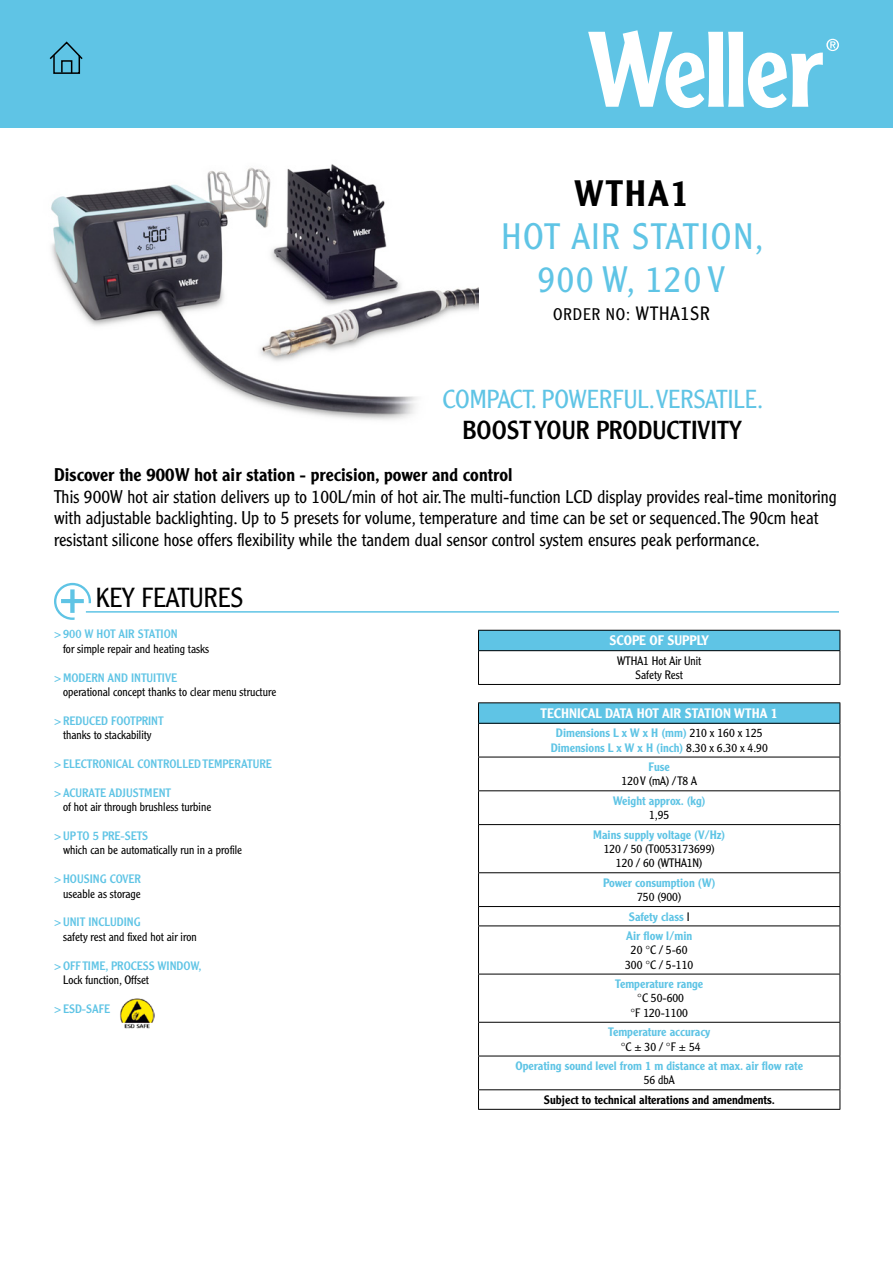
<style>
.page{position:relative;width:893px;height:1263px;background:#fff}
.page>*{position:absolute;margin:0;border:0;box-sizing:border-box;transform-origin:0 0}
.t1{font:300 36px/43.2px "Clearface Gothic LT Std";letter-spacing:.05em;color:#5fc4e5;text-align:center}
.t2{font:500 36px "Clearface Gothic LT Std";letter-spacing:.05em;color:#000}
.t3{font:300 27px "Clearface Gothic LT Std";color:#000}
.t4{font:300 25.5px "Clearface Gothic LT Std";color:#5fc4e5}
.t5{font:25.5px "Clearface Gothic LT Std";color:#000}
.t6{font:300 18px/21.6px "Clearface Gothic LT Std";letter-spacing:.005em;color:#000}
.t7{font:500 18px "Clearface Gothic LT Std";letter-spacing:.005em;color:#000}
.t8{font:300 16.5px "Clearface Gothic LT Std";letter-spacing:.05em;color:#000}
.t9{font:500 13.5px "Clearface Gothic LT Std";color:#fff}
.t10{font:300 12px/14.4px "Clearface Gothic LT Std";color:#000;text-align:center}
.t11{font:500 12px/19.4px "Clearface Gothic LT Std";color:#5fc4e5;text-align:center}
.t12{font:12px "Clearface Gothic LT Std";color:#5fc4e5}
.t13{font:500 12px "Clearface Gothic LT Std";color:#000}
.s1{font-size:18.9px}
.s2{font-weight:300;color:#000}
</style>
<div class="page">
<div style="left:0;top:0;width:893px;height:128px;background:#5fc4e5"></div>
<svg style="left:588px;top:30px;width:251px;height:78px"></svg>
<svg style="left:49px;top:41px;width:34px;height:33px"></svg>
<div style="left:478px;top:703px;width:362px;height:20px;background:#5fc4e5"></div>
<hr style="left:478px;top:702px;width:362px;height:1px;background:#000">
<svg style="left:478px;top:703px;width:1px;height:20px"></svg>
<svg style="left:840px;top:703px;width:1px;height:20px"></svg>
<hr style="left:478px;top:723px;width:362px;height:1px;background:#000">
<hr style="left:478px;top:724px;width:1px;height:33px;background:#000">
<hr style="left:840px;top:724px;width:1px;height:33px;background:#000">
<hr style="left:478px;top:757px;width:362px;height:1px;background:#000">
<hr style="left:478px;top:757px;width:1px;height:33px;background:#000">
<hr style="left:840px;top:757px;width:1px;height:33px;background:#000">
<hr style="left:478px;top:790px;width:362px;height:1px;background:#000">
<hr style="left:478px;top:791px;width:1px;height:33px;background:#000">
<hr style="left:840px;top:791px;width:1px;height:33px;background:#000">
<hr style="left:478px;top:824px;width:362px;height:1px;background:#000">
<hr style="left:478px;top:825px;width:1px;height:47px;background:#000">
<hr style="left:840px;top:825px;width:1px;height:47px;background:#000">
<hr style="left:478px;top:872px;width:362px;height:1px;background:#000">
<hr style="left:478px;top:873px;width:1px;height:33px;background:#000">
<hr style="left:840px;top:873px;width:1px;height:33px;background:#000">
<hr style="left:478px;top:906px;width:362px;height:1px;background:#000">
<svg style="left:478px;top:907px;width:1px;height:18px"></svg>
<svg style="left:840px;top:907px;width:1px;height:18px"></svg>
<hr style="left:478px;top:925px;width:362px;height:1px;background:#000">
<hr style="left:478px;top:926px;width:1px;height:48px;background:#000">
<hr style="left:840px;top:926px;width:1px;height:48px;background:#000">
<hr style="left:478px;top:974px;width:362px;height:1px;background:#000">
<hr style="left:478px;top:974px;width:1px;height:48px;background:#000">
<hr style="left:840px;top:974px;width:1px;height:48px;background:#000">
<hr style="left:478px;top:1022px;width:362px;height:1px;background:#000">
<hr style="left:478px;top:1023px;width:1px;height:33px;background:#000">
<hr style="left:840px;top:1023px;width:1px;height:33px;background:#000">
<hr style="left:478px;top:1056px;width:362px;height:1px;background:#000">
<hr style="left:478px;top:1056px;width:1px;height:33px;background:#000">
<hr style="left:840px;top:1056px;width:1px;height:33px;background:#000">
<hr style="left:478px;top:1089px;width:362px;height:1px;background:#000">
<svg style="left:478px;top:1090px;width:1px;height:19px"></svg>
<svg style="left:840px;top:1090px;width:1px;height:19px"></svg>
<hr style="left:478px;top:1109px;width:362px;height:1px;background:#000">
<img style="left:120px;top:998px;width:34px;height:31px">
<div style="left:478px;top:630px;width:362px;height:21px;background:#5fc4e5"></div>
<hr style="left:478px;top:630px;width:362px;height:1px;background:#000">
<svg style="left:478px;top:631px;width:1px;height:19px"></svg>
<svg style="left:840px;top:631px;width:1px;height:19px"></svg>
<hr style="left:478px;top:650px;width:362px;height:1px;background:#000">
<hr style="left:478px;top:651px;width:1px;height:33px;background:#000">
<hr style="left:840px;top:651px;width:1px;height:33px;background:#000">
<hr style="left:478px;top:684px;width:362px;height:1px;background:#000">
<img style="left:51px;top:164px;width:427px;height:256px">
<svg style="left:54px;top:583px;width:37px;height:37px"></svg>
<hr style="left:86px;top:611px;width:753px;height:2px;background:#5fc4e5">
<h1 class="t2" style="left:574px;top:171px;width:117px">WTHA1</h1>
<h1 class="t1" style="left:501px;top:215px;width:263px">HOT AIR STATION,<br>900 W, 120 V</h1>
<h3 class="t8" style="left:553px;top:305px;width:158px">ORDER NO: <span class="s1">WTHA1SR</span></h3>
<h3 class="t4" style="left:442px;top:384px;width:322px">COMPACT. POWERFUL. VERSATILE.</h3>
<h3 class="t5" style="left:462px;top:414px;width:281px">BOOST YOUR PRODUCTIVITY</h3>
<h3 class="t7" style="left:54px;top:463px;width:460px">Discover the 900W hot air station - precision, power and control</h3>
<p class="t6" style="left:54px;top:485px;width:784px">This 900W hot air station delivers up to 100L/min of hot air. The multi-function LCD display provides real-time monitoring with adjustable backlighting. Up to 5 presets for volume, temperature and time can be set or sequenced. The 90cm heat resistant silicone hose offers flexibility while the tandem dual sensor control system ensures peak performance.</p>
<h2 class="t3" style="left:96px;top:582px;width:149px">KEY FEATURES</h2>
<p class="t12" style="left:54px;top:627px;width:125px">&gt;900 W HOT AIR STATION</p>
<p class="t10" style="left:63px;top:641px;width:147px">for simple repair and heating tasks</p>
<p class="t12" style="left:54px;top:670px;width:124px">&gt; MODERN AND INTUITIVE</p>
<p class="t10" style="left:63px;top:685px;width:215px">operational concept thanks to clear menu structure</p>
<p class="t12" style="left:54px;top:713px;width:111px">&gt;REDUCED FOOTPRINT</p>
<p class="t10" style="left:63px;top:728px;width:90px">thanks to stackability</p>
<p class="t12" style="left:54px;top:756px;width:219px">&gt;ELECTRONICAL CONTROLLED TEMPERATURE</p>
<p class="t12" style="left:54px;top:785px;width:119px">&gt;ACURATE ADJUSTMENT</p>
<p class="t10" style="left:63px;top:800px;width:150px">of hot air through brushless turbine</p>
<p class="t12" style="left:54px;top:828px;width:96px">&gt;UP TO 5 PRE-SETS</p>
<p class="t10" style="left:63px;top:843px;width:181px">which can be automatically run in a profile</p>
<p class="t12" style="left:54px;top:871px;width:88px">&gt;HOUSING COVER</p>
<p class="t10" style="left:63px;top:886px;width:79px">useable as storage</p>
<p class="t12" style="left:54px;top:915px;width:88px">&gt;UNIT INCLUDING</p>
<p class="t10" style="left:63px;top:929px;width:135px">safety rest and fixed hot air iron</p>
<p class="t12" style="left:54px;top:958px;width:149px">&gt;OFF TIME, PROCESS WINDOW,</p>
<p class="t10" style="left:63px;top:973px;width:87px">Lock function, Offset</p>
<p class="t12" style="left:54px;top:1001px;width:58px">&gt;ESD-SAFE</p>
<p class="t9" style="left:609px;top:632px;width:101px">SCOPE OF SUPPLY</p>
<p class="t10" style="left:617px;top:653px;width:86px">WTHA1 Hot Air Unit<br>Safety Rest</p>
<p class="t9" style="left:540px;top:705px;width:239px">TECHNICAL DATA HOT AIR STATION WTHA 1</p>
<p class="t11" style="left:551px;top:726px;width:219px;line-height:14.4px">Dimensions L x W x H (mm) <span class="s2">210 x 160 x 125<br></span>Dimensions L x W x H (inch) <span class="s2">8.30 x 6.30 x 4.90</span></p>
<p class="t11" style="left:649px;top:757px;width:23px">Fuse</p>
<p class="t10" style="left:622px;top:774px;width:77px">120 V (mA) / T8 A</p>
<p class="t11" style="left:613px;top:791px;width:94px">Weight approx. (kg)</p>
<p class="t10" style="left:649px;top:808px;width:22px">1,95</p>
<p class="t11" style="left:593px;top:824px;width:134px">Mains supply voltage (V/Hz)</p>
<p class="t10" style="left:604px;top:841px;width:113px">120 / 50 (T0053173699)<br>120 / 60 (WTHA1N)</p>
<p class="t11" style="left:603px;top:873px;width:114px">Power consumption (W)</p>
<p class="t11" style="left:626px;top:887px;width:68px"><span class="s2">750 (900)<br></span>Safety class <span class="s2">I<br></span>Air flow l/min</p>
<p class="t10" style="left:625px;top:943px;width:70px">20 °C / 5-60<br>300 °C / 5-110</p>
<p class="t11" style="left:615px;top:974px;width:89px">Temperature range</p>
<p class="t10" style="left:630px;top:991px;width:59px">°C 50-600 °F 120-1100</p>
<p class="t11" style="left:608px;top:1022px;width:104px">Temperature accuracy</p>
<p class="t10" style="left:621px;top:1039px;width:81px">°C ± 30 / °F ± 54</p>
<p class="t11" style="left:515px;top:1056px;width:289px">Operating sound level from 1 m distance at max. air flow rate</p>
<p class="t10" style="left:644px;top:1073px;width:32px">56 dbA</p>
<p class="t13" style="left:544px;top:1092px;width:232px">Subject to technical alterations and amendments.</p>
</div>
